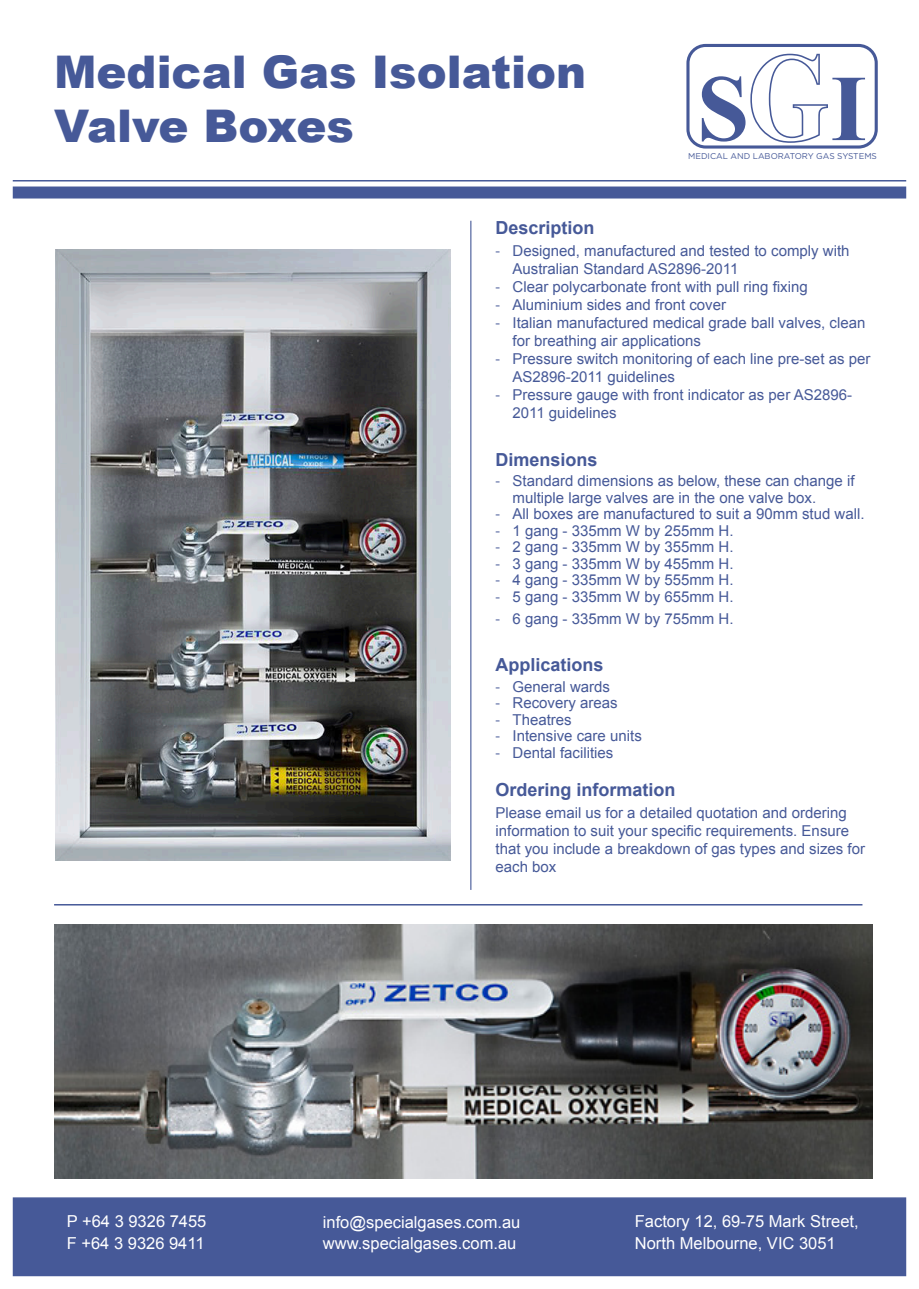
<style>
.page{position:relative;width:919px;height:1289px;background:#fff}
.page>*{position:absolute;margin:0;border:0;box-sizing:border-box;transform-origin:0 0}
.t1{font:900 45px "Arial";color:#465998}
.t2{font:700 18px "Arial";color:#465998}
.t3{font:16.5px/21.6px "Arial";color:#fff}
.t4{font:15px/18px "Arial";color:#465998}
.t5{font:8.4px "Gotham";color:#465998}
.s1{font-family:"Myriad Pro"}
</style>
<div class="page">
<hr style="left:13px;top:180px;width:893px;height:1px;background:#465998">
<div style="left:13px;top:186px;width:893px;height:12px;background:#465998"></div>
<div style="left:13px;top:1197px;width:893px;height:79px;background:#465998;border:2px solid #465998"></div>
<svg style="left:686px;top:44px;width:191px;height:104px"></svg>
<img style="left:56px;top:249px;width:395px;height:611px">
<hr style="left:470px;top:221px;width:1px;height:668px;background:#465998">
<hr style="left:54px;top:904px;width:808px;height:1px;background:#465998">
<img style="left:54px;top:924px;width:818px;height:254px">
<p class="t1" style="left:54px;top:39px;width:533px">Medical Gas Isolation</p>
<p class="t1" style="left:54px;top:93px;width:301px">Valve Boxes</p>
<p class="t5" style="left:688px;top:151px;width:190px">MEDICAL AND LABORATORY GAS SYSTEMS</p>
<p class="t2" style="left:495px;top:215px;width:101px">Description</p>
<p class="t4" style="left:512px;top:242px;width:338px;text-indent:-17px"><span class="s1">-</span> Designed, manufactured and tested to comply with<br>Australian Standard AS2896-2011</p>
<p class="t4" style="left:495px;top:278px;width:314px"><span class="s1">-</span> Clear polycarbonate front with pull ring fixing</p>
<p class="t4" style="left:495px;top:296px;width:232px"><span class="s1">-</span> Aluminium sides and front cover</p>
<p class="t4" style="left:512px;top:314px;width:354px;text-indent:-17px"><span class="s1">-</span> Italian manufactured medical grade ball valves, clean for breathing air applications</p>
<p class="t4" style="left:512px;top:350px;width:359px;text-indent:-17px"><span class="s1">-</span> Pressure switch monitoring of each line pre-set as per<br>AS2896-2011 guidelines</p>
<p class="t4" style="left:512px;top:386px;width:341px;text-indent:-17px"><span class="s1">-</span> Pressure gauge with front indicator as per AS2896-<br>2011 guidelines</p>
<p class="t2" style="left:495px;top:447px;width:104px">Dimensions</p>
<p class="t4" style="left:512px;top:473px;width:343px;line-height:16.5px;text-indent:-17px"><span class="s1">-</span> Standard dimensions as below, these can change if multiple large valves are in the one valve box.</p>
<p class="t4" style="left:495px;top:505px;width:370px"><span class="s1">-</span> All boxes are manufactured to suit a 90mm stud wall.</p>
<p class="t4" style="left:495px;top:522px;width:239px"><span class="s1">-</span> 1 gang - 335mm W by 255mm H.</p>
<p class="t4" style="left:495px;top:538px;width:239px"><span class="s1">-</span> 2 gang - 335mm W by 355mm H.</p>
<p class="t4" style="left:495px;top:555px;width:239px"><span class="s1">-</span> 3 gang - 335mm W by 455mm H.</p>
<p class="t4" style="left:495px;top:571px;width:239px"><span class="s1">-</span> 4 gang - 335mm W by 555mm H.</p>
<p class="t4" style="left:495px;top:588px;width:239px"><span class="s1">-</span> 5 gang - 335mm W by 655mm H.</p>
<p class="t4" style="left:495px;top:609px;width:239px"><span class="s1">-</span> 6 gang - 335mm W by 755mm H.</p>
<p class="t2" style="left:495px;top:652px;width:110px">Applications</p>
<p class="t4" style="left:495px;top:677px;width:116px"><span class="s1">-</span> General wards</p>
<p class="t4" style="left:495px;top:694px;width:124px"><span class="s1">-</span> Recovery areas</p>
<p class="t4" style="left:495px;top:710px;width:78px"><span class="s1">-</span> Theatres</p>
<p class="t4" style="left:495px;top:727px;width:148px"><span class="s1">-</span> Intensive care units</p>
<p class="t4" style="left:495px;top:743px;width:119px"><span class="s1">-</span> Dental facilities</p>
<p class="t2" style="left:495px;top:777px;width:182px">Ordering information</p>
<p class="t4" style="left:495px;top:804px;width:371px">Please email us for a detailed quotation and ordering information to suit your specific requirements. Ensure that you include a breakdown of gas types and sizes for each box</p>
<p class="t3" style="left:67px;top:1210px;width:141px">P +64 3 9326 7455<br>F +64 3 9326 9411</p>
<p class="t3" style="left:323px;top:1211px;width:199px">info@specialgases.com.au www.specialgases.com.au</p>
<p class="t3" style="left:634px;top:1210px;width:225px">Factory 12, 69-75 Mark Street,<br>North Melbourne, VIC 3051</p>
</div>
